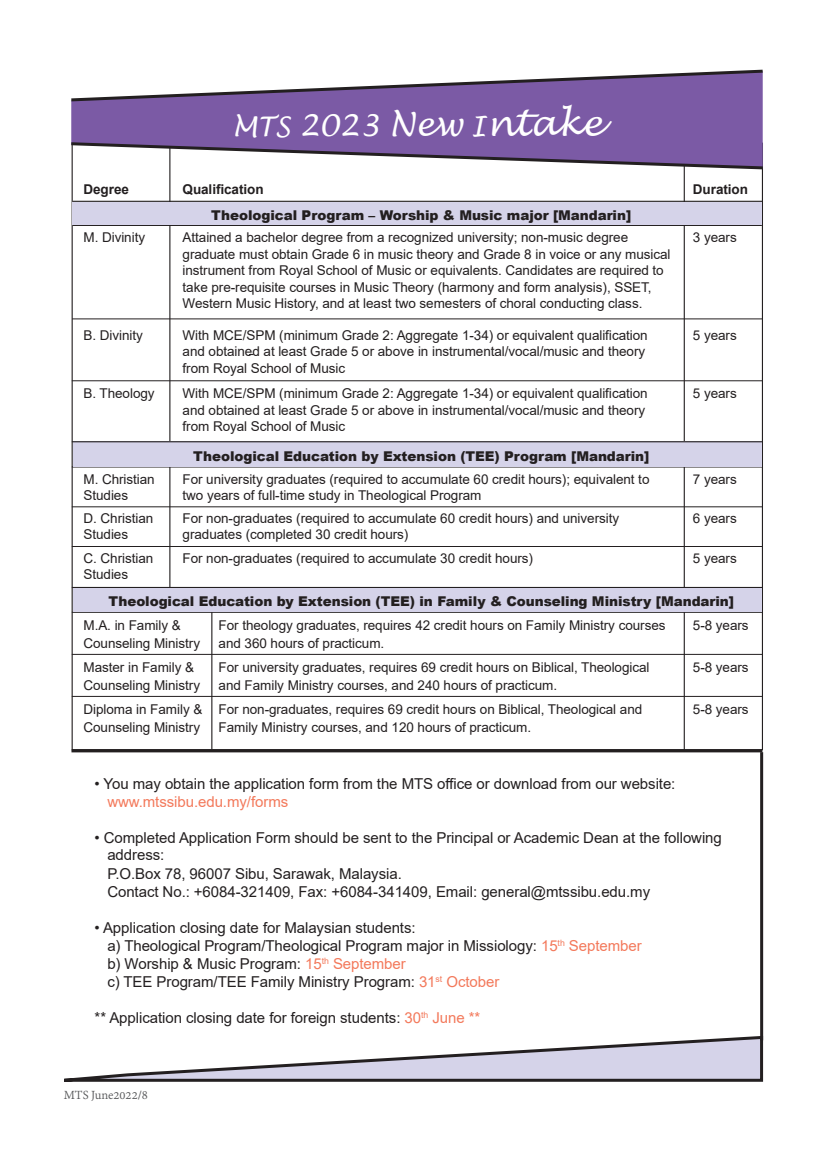
<style>
.page{position:relative;width:834px;height:1149px;background:#fff}
.page>*{position:absolute;margin:0;border:0;box-sizing:border-box;transform-origin:0 0}
.t1{font:italic 36px "Lucida Handwriting";letter-spacing:-.005em;color:#fff}
.t2{font:15px "Arial";letter-spacing:-.005em;color:#231f20}
.t3{font:15px "Arial";letter-spacing:-.005em;color:#f3795b}
.t4{font:13.5px/16.5px "Arial";letter-spacing:-.005em;color:#231f20}
.t5{font:900 13.5px "Arial";letter-spacing:-.005em;color:#231f20}
.t6{font:700 13.5px "Arial";letter-spacing:-.005em;color:#231f20}
.t7{font:13.5px "Adobe Devanagari";letter-spacing:-.005em;color:#57585a}
.s1{font-size:27px}
.s2{font-size:30px}
.s3{font-size:33px}
.s4{color:#f3795b}
</style>
<div class="page">
<svg style="left:71px;top:171px;width:692px;height:579px"></svg>
<hr style="left:73px;top:201px;width:689px;height:1px;background:#231f20">
<hr style="left:73px;top:225px;width:688px;height:1px;background:#231f20">
<hr style="left:72px;top:318px;width:690px;height:1px;background:#231f20">
<hr style="left:72px;top:380px;width:690px;height:1px;background:#231f20">
<hr style="left:72px;top:466px;width:690px;height:1px;background:#231f20">
<hr style="left:72px;top:506px;width:690px;height:1px;background:#231f20">
<hr style="left:72px;top:546px;width:690px;height:1px;background:#231f20">
<hr style="left:72px;top:586px;width:690px;height:2px;background:#231f20">
<hr style="left:72px;top:611px;width:690px;height:1px;background:#231f20">
<hr style="left:72px;top:653px;width:690px;height:1px;background:#231f20">
<hr style="left:72px;top:695px;width:690px;height:1px;background:#231f20">
<hr style="left:211px;top:611px;width:1px;height:138px;background:#231f20">
<hr style="left:683px;top:150px;width:1px;height:600px;background:#231f20">
<hr style="left:169px;top:134px;width:1px;height:453px;background:#231f20">
<div style="left:73px;top:202px;width:688px;height:22px;background:#d5d3e9"></div>
<div style="left:73px;top:441px;width:688px;height:25px;background:#d5d3e9"></div>
<div style="left:73px;top:588px;width:688px;height:23px;background:#d5d3e9"></div>
<div style="left:71px;top:103px;width:691px;height:38px;background:#7b5aa5"></div>
<svg style="left:71px;top:69px;width:692px;height:34px"></svg>
<svg style="left:71px;top:141px;width:692px;height:30px"></svg>
<hr style="left:72px;top:441px;width:690px;height:1px;background:#231f20">
<svg style="left:64px;top:1033px;width:700px;height:49px"></svg>
<hr style="left:760px;top:752px;width:3px;height:288px;background:#231f20">
<hr style="left:71px;top:749px;width:691px;height:3px;background:#231f20">
<p class="t1" style="left:232px;top:101px;width:372px"><span class="s1">MTS</span> <span class="s2">2023</span> <span class="s3">New</span> <span class="s1">I</span>ntake</p>
<p class="t6" style="left:83px;top:180px;width:47px">Degree</p>
<p class="t6" style="left:182px;top:180px;width:83px">Qualification</p>
<p class="t6" style="left:692px;top:180px;width:57px">Duration</p>
<p class="t5" style="left:211px;top:205px;width:421px">Theological Program – Worship &amp; Music major [Mandarin]</p>
<p class="t4" style="left:83px;top:229px;width:63px">M. Divinity</p>
<p class="t4" style="left:182px;top:229px;width:447px">Attained a bachelor degree from a recognized university; non-music degree</p>
<p class="t4" style="left:692px;top:229px;width:45px">3 years</p>
<p class="t4" style="left:182px;top:245px;width:489px">graduate must obtain Grade 6 in music theory and Grade 8 in voice or any musical</p>
<p class="t4" style="left:182px;top:262px;width:482px">instrument from Royal School of Music or equivalents. Candidates are required to</p>
<p class="t4" style="left:182px;top:278px;width:470px">take pre-requisite courses in Music Theory (harmony and form analysis), SSET,<br>Western Music History, and at least two semesters of choral conducting class.</p>
<p class="t4" style="left:83px;top:326px;width:61px">B. Divinity</p>
<p class="t4" style="left:182px;top:326px;width:466px">With MCE/SPM (minimum Grade 2: Aggregate 1-34) or equivalent qualification</p>
<p class="t4" style="left:692px;top:326px;width:45px">5 years</p>
<p class="t4" style="left:182px;top:343px;width:464px">and obtained at least Grade 5 or above in instrumental/vocal/music and theory</p>
<p class="t4" style="left:182px;top:359px;width:164px">from Royal School of Music</p>
<p class="t4" style="left:83px;top:385px;width:73px">B. Theology</p>
<p class="t4" style="left:182px;top:385px;width:466px">With MCE/SPM (minimum Grade 2: Aggregate 1-34) or equivalent qualification</p>
<p class="t4" style="left:692px;top:385px;width:45px">5 years</p>
<p class="t4" style="left:182px;top:401px;width:464px">and obtained at least Grade 5 or above in instrumental/vocal/music and theory</p>
<p class="t4" style="left:182px;top:418px;width:164px">from Royal School of Music</p>
<p class="t5" style="left:193px;top:446px;width:457px">Theological Education by Extension (TEE) Program [Mandarin]</p>
<p class="t4" style="left:83px;top:470px;width:73px">M. Christian</p>
<p class="t4" style="left:182px;top:470px;width:468px">For university graduates (required to accumulate 60 credit hours); equivalent to</p>
<p class="t4" style="left:692px;top:470px;width:45px">7 years</p>
<p class="t4" style="left:83px;top:487px;width:46px">Studies</p>
<p class="t4" style="left:182px;top:487px;width:300px">two years of full-time study in Theological Program</p>
<p class="t4" style="left:83px;top:509px;width:71px">D. Christian</p>
<p class="t4" style="left:182px;top:509px;width:438px">For non-graduates (required to accumulate 60 credit hours) and university</p>
<p class="t4" style="left:692px;top:509px;width:45px">6 years</p>
<p class="t4" style="left:83px;top:526px;width:46px">Studies</p>
<p class="t4" style="left:182px;top:526px;width:227px">graduates (completed 30 credit hours)</p>
<p class="t4" style="left:83px;top:550px;width:71px">C. Christian</p>
<p class="t4" style="left:182px;top:550px;width:352px">For non-graduates (required to accumulate 30 credit hours)</p>
<p class="t4" style="left:692px;top:550px;width:45px">5 years</p>
<p class="t4" style="left:83px;top:565px;width:46px">Studies</p>
<p class="t5" style="left:108px;top:590px;width:627px">Theological Education by Extension (TEE) in Family &amp; Counseling Ministry [Mandarin]</p>
<p class="t4" style="left:83px;top:616px;width:99px">M.A. in Family &amp;</p>
<p class="t4" style="left:218px;top:616px;width:448px">For theology graduates, requires 42 credit hours on Family Ministry courses</p>
<p class="t4" style="left:692px;top:616px;width:57px">5-8 years</p>
<p class="t4" style="left:83px;top:634px;width:118px">Counseling Ministry</p>
<p class="t4" style="left:218px;top:634px;width:167px">and 360 hours of practicum.</p>
<p class="t4" style="left:83px;top:658px;width:112px">Master in Family &amp;</p>
<p class="t4" style="left:218px;top:658px;width:432px">For university graduates, requires 69 credit hours on Biblical, Theological</p>
<p class="t4" style="left:692px;top:658px;width:57px">5-8 years</p>
<p class="t4" style="left:83px;top:676px;width:118px">Counseling Ministry</p>
<p class="t4" style="left:218px;top:676px;width:340px">and Family Ministry courses, and 240 hours of practicum.</p>
<p class="t4" style="left:83px;top:700px;width:560px">Diploma in Family &amp; For non-graduates, requires 69 credit hours on Biblical, Theological and</p>
<p class="t4" style="left:692px;top:700px;width:57px">5-8 years</p>
<p class="t4" style="left:83px;top:718px;width:118px">Counseling Ministry</p>
<p class="t4" style="left:218px;top:718px;width:314px">Family Ministry courses, and 120 hours of practicum.</p>
<p class="t2" style="left:94px;top:773px;width:582px">• You may obtain the application form from the MTS office or download from our website:</p>
<p class="t3" style="left:107px;top:791px;width:182px">www.mtssibu.edu.my/forms</p>
<p class="t2" style="left:94px;top:827px;width:628px">• Completed Application Form should be sent to the Principal or Academic Dean at the following</p>
<p class="t2" style="left:107px;top:843px;width:58px">address:</p>
<p class="t2" style="left:107px;top:863px;width:296px">P.O.Box 78, 96007 Sibu, Sarawak, Malaysia.</p>
<p class="t2" style="left:107px;top:881px;width:544px">Contact No.: +6084-321409, Fax: +6084-341409, Email: general@mtssibu.edu.my</p>
<p class="t2" style="left:94px;top:917px;width:322px">• Application closing date for Malaysian students:</p>
<p class="t2" style="left:107px;top:935px;width:536px">a) Theological Program/Theological Program major in Missiology: <span class="s4">15</span><sup>th</sup> <span class="s4">September</span></p>
<p class="t2" style="left:107px;top:953px;width:300px">b) Worship &amp; Music Program: <span class="s4">15</span><sup>th</sup> <span class="s4">September</span></p>
<p class="t2" style="left:107px;top:971px;width:393px">c) TEE Program/TEE Family Ministry Program: <span class="s4">31</span><sup>st</sup> <span class="s4">October</span></p>
<p class="t2" style="left:94px;top:1007px;width:387px">** Application closing date for foreign students: <span class="s4">30</span><sup>th</sup> <span class="s4">June **</span></p>
<p class="t7" style="left:64px;top:1087px;width:86px">MTS June2022/8</p>
</div>
